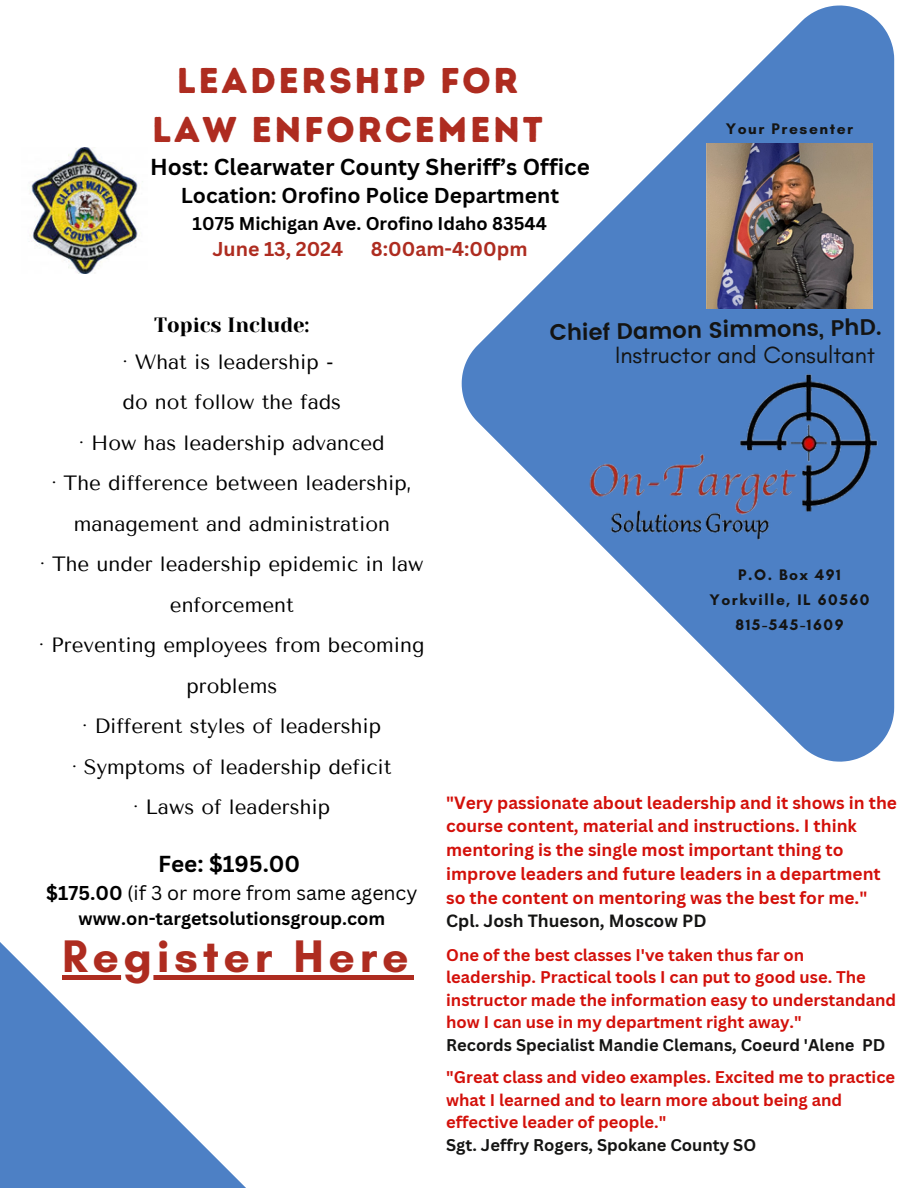
<style>
.page{position:relative;width:918px;height:1188px;background:#fff}
.page>*{position:absolute;margin:0;border:0;box-sizing:border-box;transform-origin:0 0}
.t1{font:700 46.5px "Glacial Indifference";letter-spacing:.1em;color:#ae2c20}
.t2{font:35.85px/48.3px "Intro Rust Base";letter-spacing:.07em;color:#ae2c20;text-align:center}
.t3{font:24px "Glacial Indifference";color:#141413}
.t4{font:700 22.5px "Canva Sans";color:#000}
.t5{font:600 22.5px "Poppins";color:#141413}
.t6{font:700 21px "Canva Sans";color:#000}
.t7{font:20.55px/40.5px "Tenor Sans";color:#000;text-align:center}
.t8{font:19.5px "Canva Sans";color:#000}
.t9{font:700 19.5px "Canva Sans";color:#ae2c20}
.t10{font:700 18px "Canva Sans";color:#000}
.t11{font:700 17.25px/23.7px "Canva Sans";color:#d3100a}
.t12{font:700 16.5px/22.5px "Canva Sans";color:#d3100a}
.t13{font:700 15.6px "Glacial Indifference";letter-spacing:.1em;color:#141413}
.s1{font-family:"Yeseva One"}
.s2{font-weight:700}
.s3{color:#141413}
</style>
<div class="page">
<svg style="left:462px;top:5px;width:432px;height:757px"></svg>
<svg style="left:0;top:942px;width:246px;height:246px;fill:#4d80c5"></svg>
<img style="left:582px;top:370px;width:301px;height:179px">
<img style="left:707px;top:143px;width:165px;height:166px">
<img style="left:30px;top:147px;width:113px;height:126px">
<div style="left:62px;top:975px;width:351px;height:5px;background:#ae2c20"></div>
<h4 class="t2" style="left:152px;top:57px;width:392px">LEADERSHIP FOR<br>LAW ENFORCEMENT</h4>
<p class="t4" style="left:150px;top:151px;width:441px">Host: Clearwater County Sheriff’s Office</p>
<p class="t6" style="left:181px;top:180px;width:380px">Location: Orofino Police Department</p>
<p class="t10" style="left:193px;top:211px;width:356px">1075 Michigan Ave. Orofino Idaho 83544</p>
<p class="t9" style="left:212px;top:235px;width:132px">June 13, 2024</p>
<p class="t9" style="left:371px;top:235px;width:158px">8:00am-4:00pm</p>
<p class="t13" style="left:726px;top:119px;width:129px">Your Presenter</p>
<h3 class="t7" style="left:123px;top:306px;width:212px;line-height:37.2px"><span class="s1">Topics Include:<br></span>· What is leadership -</h3>
<h3 class="t7" style="left:39px;top:382px;width:387px">do not follow the fads<br>· How has leadership advanced<br>· The difference between leadership, management and administration<br>· The under leadership epidemic in law enforcement<br>· Preventing employees from becoming problems<br>· Different styles of leadership<br>· Symptoms of leadership deficit<br>· Laws of leadership</h3>
<p class="t4" style="left:158px;top:848px;width:144px">Fee: $195.00</p>
<h6 class="t8" style="left:46px;top:880px;width:373px"><span class="s2">$175.00</span> (if 3 or more from same agency</h6>
<h6 class="t10" style="left:79px;top:906px;width:308px">www.on-targetsolutionsgroup.com</h6>
<p class="t1" style="left:62px;top:928px;width:348px">Register Here</p>
<h6 class="t5" style="left:549px;top:320px;width:333px;rotate:-1deg">Chief Damon Simmons, PhD.</h6>
<p class="t3" style="left:615px;top:341px;width:262px">Instructor and Consultant</p>
<p class="t13" style="left:738px;top:565px;width:104px">P.O. Box 491</p>
<h2 class="t13" style="left:709px;top:590px;width:162px">Yorkville, IL 60560</h2>
<p class="t13" style="left:735px;top:615px;width:110px">815-545-1609</p>
<h5 class="t11" style="left:446px;top:790px;width:452px">"Very passionate about leadership and it shows in the course content, material and instructions. I think mentoring is the single most important thing to improve leaders and future leaders in a department so the content on mentoring was the best for me." <span class="s3">Cpl. Josh Thueson, Moscow PD</span></h5>
<p class="t12" style="left:446px;top:943px;width:452px">One of the best classes I've taken thus far on leadership. Practical tools I can put to good use. The instructor made the information easy to understandand how I can use in my department right away."<br><span class="s3">Records Specialist Mandie Clemans, Coeurd 'Alene PD</span></p>
<p class="t12" style="left:446px;top:1065px;width:451px">"Great class and video examples. Excited me to practice what I learned and to learn more about being and effective leader of people."<br><span class="s3">Sgt. Jeffry Rogers, Spokane County SO</span></p>
</div>
